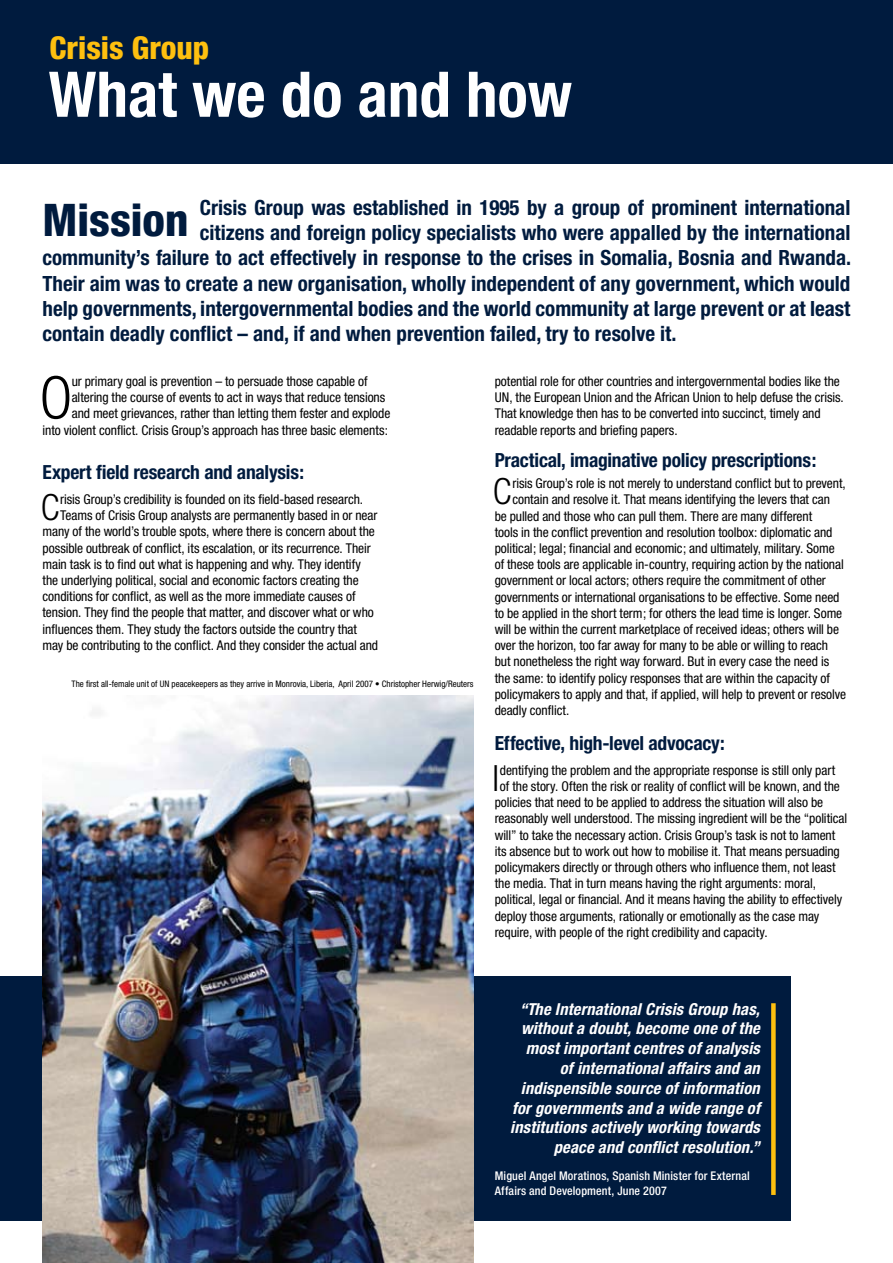
<style>
.page{position:relative;width:893px;height:1263px;background:#fff}
.page>*{position:absolute;margin:0;border:0;box-sizing:border-box;transform-origin:0 0}
.t1{font:700 condensed 63px "Helvetica Neue";color:#fff}
.t2{font:300 condensed 58.95px "Helvetica Neue";color:#000}
.t3{font:800 condensed 45px "Helvetica Neue";color:#001b3e}
.t4{font:300 condensed 36.15px "Helvetica Neue";color:#000}
.t5{font:800 condensed 31.5px "Helvetica Neue";color:#fec00f}
.t6{font:700 condensed 21px "Helvetica Neue";color:#001b3e}
.t7{font:700 condensed 19.5px "Helvetica Neue";letter-spacing:-.01em;color:#001b3e}
.t8{font:italic 700 condensed 16.5px/19.8px "Helvetica Neue";letter-spacing:.015em;color:#fff;text-align:right}
.t9{font:condensed 13.5px/16.2px "Helvetica Neue";letter-spacing:-.005em;color:#000}
.t10{font:500 condensed 12px/14.4px "Helvetica Neue";letter-spacing:.015em;color:#fff}
.t11{font:condensed 9px "Helvetica Neue";color:#000}
</style>
<div class="page">
<div style="left:0;top:0;width:893px;height:164px;background:#001b3e"></div>
<div style="left:0;top:976px;width:791px;height:244px;background:#001b3e"></div>
<img style="left:43px;top:695px;width:430px;height:568px">
<div style="left:771px;top:1003px;width:5px;height:192px;background:#fec00f"></div>
<h3 class="t5" style="left:50px;top:28px;width:161px">Crisis Group</h3>
<h1 class="t1" style="left:49px;top:56px;width:525px">What we do and how</h1>
<h3 class="t6" style="left:200px;top:195px;width:652px">Crisis Group was established in 1995 by a group of prominent international</h3>
<h3 class="t6" style="left:200px;top:220px;width:652px">citizens and foreign policy specialists who were appalled by the international</h3>
<h3 class="t6" style="left:43px;top:245px;width:810px">community’s failure to act effectively in response to the crises in Somalia, Bosnia and Rwanda.</h3>
<h3 class="t6" style="left:43px;top:270px;width:809px">Their aim was to create a new organisation, wholly independent of any government, which would</h3>
<h3 class="t6" style="left:43px;top:296px;width:809px">help governments, intergovernmental bodies and the world community at large prevent or at least</h3>
<h3 class="t6" style="left:43px;top:321px;width:635px">contain deadly conflict – and, if and when prevention failed, try to resolve it.</h3>
<h3 class="t3" style="left:43px;top:193px;width:147px">Mission</h3>
<h2 class="t2" style="left:40px;top:364px;width:34px">O</h2>
<p class="t9" style="left:72px;top:373px;width:297px">ur primary goal is prevention – to persuade those capable of</p>
<p class="t9" style="left:72px;top:389px;width:315px">altering the course of events to act in ways that reduce tensions</p>
<p class="t9" style="left:72px;top:405px;width:320px">and meet grievances, rather than letting them fester and explode</p>
<p class="t9" style="left:43px;top:422px;width:347px">into violent conflict. Crisis Group’s approach has three basic elements:</p>
<h3 class="t7" style="left:43px;top:461px;width:263px">Expert field research and analysis:</h3>
<h3 class="t4" style="left:41px;top:487px;width:20px">C</h3>
<p class="t9" style="left:60px;top:491px;width:304px">risis Group’s credibility is founded on its field-based research.</p>
<p class="t9" style="left:60px;top:507px;width:319px">Teams of Crisis Group analysts are permanently based in or near</p>
<p class="t9" style="left:43px;top:523px;width:334px">many of the world’s trouble spots, where there is concern about the</p>
<p class="t9" style="left:43px;top:540px;width:330px">possible outbreak of conflict, its escalation, or its recurrence. Their</p>
<p class="t9" style="left:43px;top:556px;width:320px">main task is to find out what is happening and why. They identify</p>
<p class="t9" style="left:43px;top:572px;width:318px">the underlying political, social and economic factors creating the</p>
<p class="t9" style="left:43px;top:588px;width:314px">conditions for conflict, as well as the more immediate causes of</p>
<p class="t9" style="left:43px;top:604px;width:333px">tension. They find the people that matter, and discover what or who</p>
<p class="t9" style="left:43px;top:621px;width:316px">influences them. They study the factors outside the country that</p>
<p class="t9" style="left:43px;top:637px;width:337px">may be contributing to the conflict. And they consider the actual and</p>
<p class="t11" style="left:72px;top:678px;width:404px">The first all-female unit of UN peacekeepers as they arrive in Monrovia, Liberia, April 2007 • Christopher Herwig/Reuters</p>
<p class="t9" style="left:495px;top:373px;width:351px">potential role for other countries and intergovernmental bodies like the UN, the European Union and the African Union to help defuse the crisis.<br>That knowledge then has to be converted into succinct, timely and readable reports and briefing papers.</p>
<h3 class="t7" style="left:495px;top:448px;width:323px">Practical, imaginative policy prescriptions:</h3>
<h3 class="t4" style="left:493px;top:471px;width:20px">C</h3>
<p class="t9" style="left:512px;top:475px;width:335px">risis Group’s role is not merely to understand conflict but to prevent,</p>
<p class="t9" style="left:512px;top:491px;width:319px">contain and resolve it. That means identifying the levers that can</p>
<p class="t9" style="left:495px;top:508px;width:319px">be pulled and those who can pull them. There are many different</p>
<p class="t9" style="left:495px;top:524px;width:339px">tools in the conflict prevention and resolution toolbox: diplomatic and</p>
<p class="t9" style="left:495px;top:540px;width:342px">political; legal; financial and economic; and ultimately, military. Some</p>
<p class="t9" style="left:495px;top:556px;width:351px">of these tools are applicable in-country, requiring action by the national</p>
<p class="t9" style="left:495px;top:572px;width:333px">government or local actors; others require the commitment of other</p>
<p class="t9" style="left:495px;top:589px;width:346px">governments or international organisations to be effective. Some need</p>
<p class="t9" style="left:495px;top:605px;width:349px">to be applied in the short term; for others the lead time is longer. Some</p>
<p class="t9" style="left:495px;top:621px;width:346px">will be within the current marketplace of received ideas; others will be</p>
<p class="t9" style="left:495px;top:637px;width:335px">over the horizon, too far away for many to be able or willing to reach</p>
<p class="t9" style="left:495px;top:653px;width:336px">but nonetheless the right way forward. But in every case the need is</p>
<p class="t9" style="left:495px;top:670px;width:337px">the same: to identify policy responses that are within the capacity of</p>
<p class="t9" style="left:495px;top:686px;width:353px">policymakers to apply and that, if applied, will help to prevent or resolve</p>
<p class="t9" style="left:495px;top:702px;width:76px">deadly conflict.</p>
<h3 class="t7" style="left:495px;top:731px;width:232px">Effective, high-level advocacy:</h3>
<h3 class="t4" style="left:492px;top:757px;width:8px">I</h3>
<p class="t9" style="left:500px;top:762px;width:337px">dentifying the problem and the appropriate response is still only part</p>
<p class="t9" style="left:500px;top:778px;width:341px">of the story. Often the risk or reality of conflict will be known, and the</p>
<p class="t9" style="left:495px;top:794px;width:330px">policies that need to be applied to address the situation will also be</p>
<p class="t9" style="left:495px;top:810px;width:354px">reasonably well understood. The missing ingredient will be the “political</p>
<p class="t9" style="left:495px;top:826px;width:342px">will” to take the necessary action. Crisis Group’s task is not to lament</p>
<p class="t9" style="left:495px;top:843px;width:347px">its absence but to work out how to mobilise it. That means persuading</p>
<p class="t9" style="left:495px;top:859px;width:342px">policymakers directly or through others who influence them, not least</p>
<p class="t9" style="left:495px;top:875px;width:323px">the media. That in turn means having the right arguments: moral,</p>
<p class="t9" style="left:495px;top:891px;width:349px">political, legal or financial. And it means having the ability to effectively</p>
<p class="t9" style="left:495px;top:907px;width:326px">deploy those arguments, rationally or emotionally as the case may</p>
<p class="t9" style="left:495px;top:924px;width:274px">require, with people of the right credibility and capacity.</p>
<p class="t8" style="left:510px;top:999px;width:251px">“The International Crisis Group has, without a doubt, become one of the most important centres of analysis of international affairs and an indispensible source of information for governments and a wide range of institutions actively working towards peace and conflict resolution.”</p>
<p class="t10" style="left:495px;top:1169px;width:256px">Miguel Angel Moratinos, Spanish Minister for External<br>Affairs and Development, June 2007</p>
</div>
